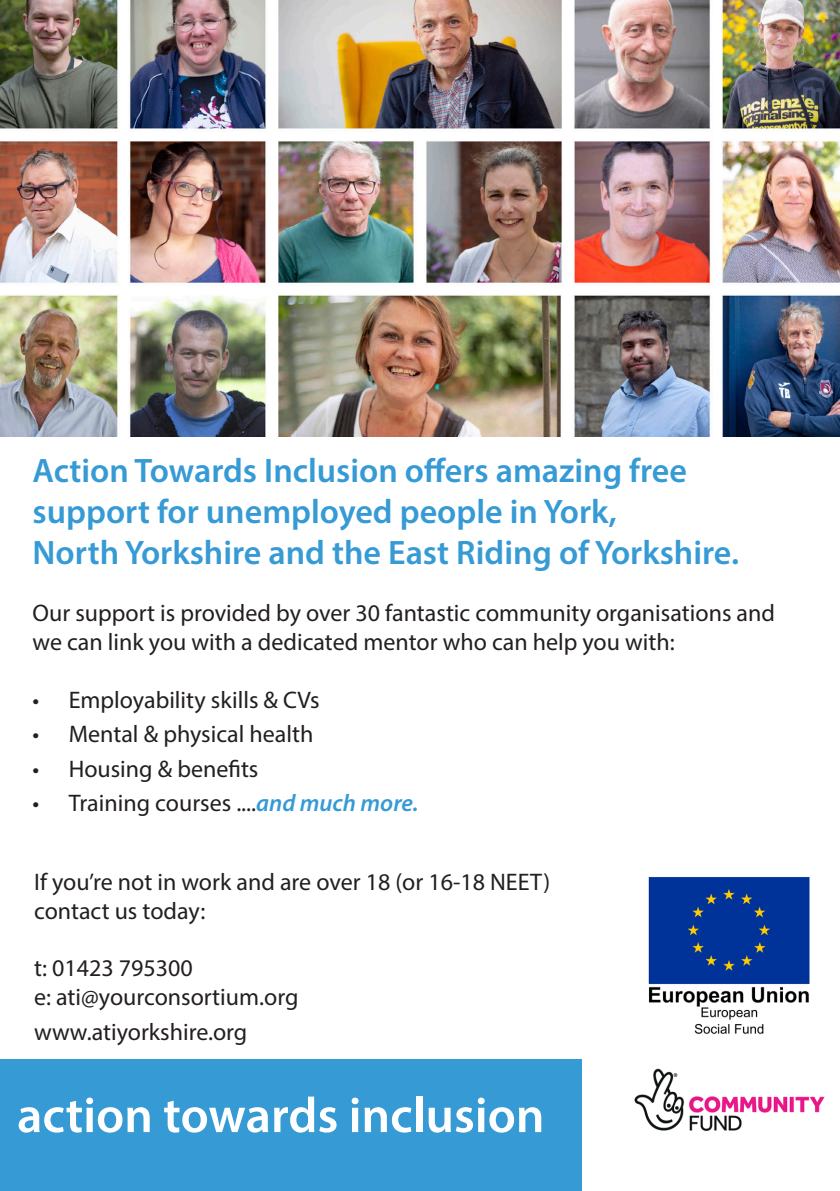
<style>
.page{position:relative;width:840px;height:1191px;background:#fff}
.page>*{position:absolute;margin:0;border:0;box-sizing:border-box;transform-origin:0 0}
.t1{font:600 50px "Myriad Pro";color:#fff}
.t2{font:600 34px/40.8px "Myriad Pro";color:#369ad5}
.t3{font:24px/28.8px "Myriad Pro";color:#231f20}
.s1{font-weight:600;font-style:italic;color:#369ad5}
</style>
<div class="page">
<img style="left:0;top:0;width:839px;height:436px">
<div style="left:0;top:1059px;width:581px;height:132px;background:#369ad5"></div>
<img style="left:648px;top:877px;width:161px;height:157px">
<img style="left:634px;top:1068px;width:191px;height:63px">
<p class="t2" style="left:33px;top:449px;width:655px">Action Towards Inclusion offers amazing free support for unemployed people in York,</p>
<p class="t2" style="left:33px;top:531px;width:707px">North Yorkshire and the East Riding of Yorkshire.</p>
<p class="t3" style="left:33px;top:598px;width:743px">Our support is provided by over 30 fantastic community organisations and we can link you with a dedicated mentor who can help you with:</p>
<p class="t3" style="left:33px;top:685px;width:288px">• Employability skills &amp; CVs</p>
<p class="t3" style="left:33px;top:719px;width:282px">• Mental &amp; physical health</p>
<p class="t3" style="left:33px;top:754px;width:227px">• Housing &amp; benefits</p>
<p class="t3" style="left:33px;top:788px;width:387px">• Training courses ....<span class="s1">and much more.</span></p>
<p class="t3" style="left:34px;top:867px;width:517px">If you’re not in work and are over 18 (or 16-18 NEET) contact us today:</p>
<p class="t3" style="left:34px;top:953px;width:160px">t: 01423 795300</p>
<p class="t3" style="left:34px;top:982px;width:266px">e: ati@yourconsortium.org</p>
<p class="t3" style="left:34px;top:1016px;width:215px">www.atiyorkshire.org</p>
<p class="t1" style="left:17px;top:1083px;width:528px">action towards inclusion</p>
</div>
